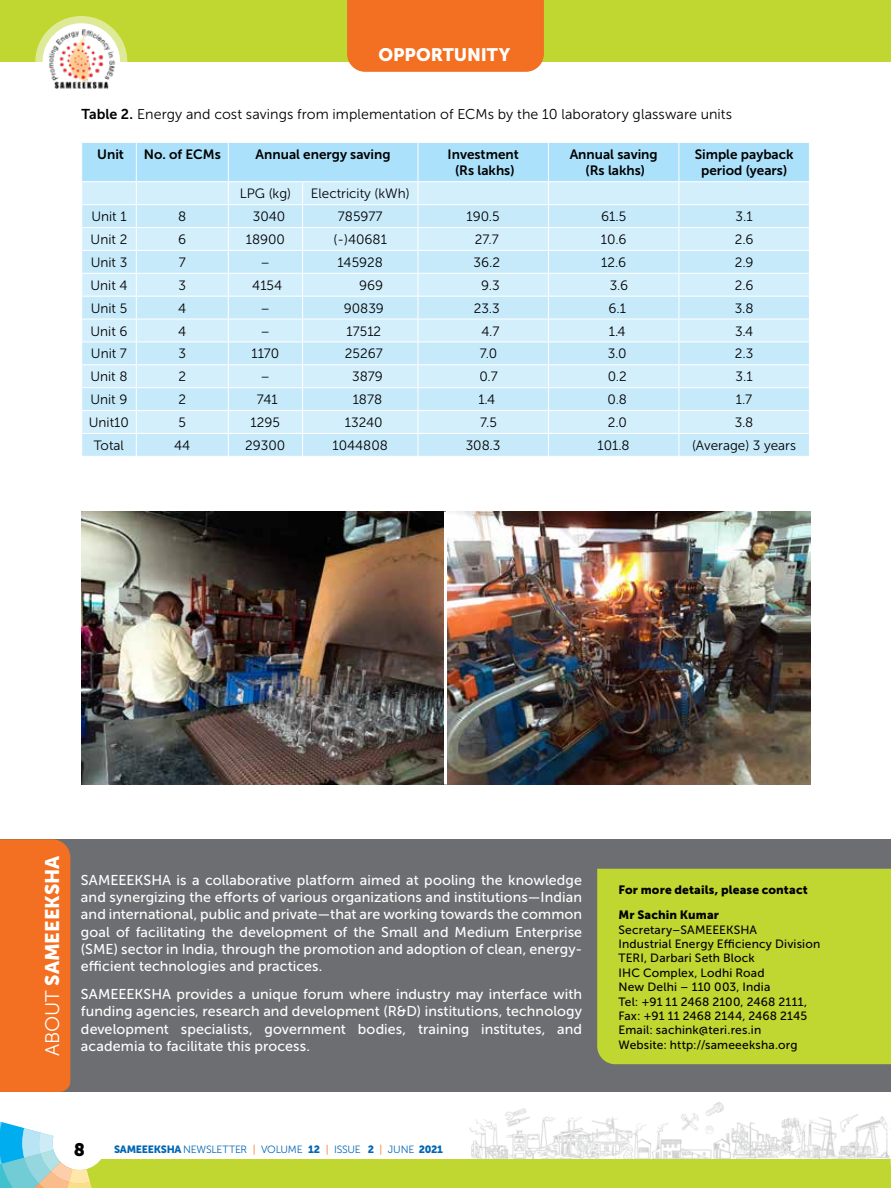
<style>
.page{position:relative;width:891px;height:1188px;background:#fff}
.page>*{position:absolute;margin:0;border:0;box-sizing:border-box;transform-origin:0 0}
.t1{font:19.65px "Museo Sans 900";color:#fff}
.t2{font:18px "Museo Sans 900";letter-spacing:-.005em;color:#fff}
.t3{font:18px "Museo Sans 900";color:#000}
.t4{font:14.25px/17.2px "Museo Sans 500";letter-spacing:.005em;color:#fff;text-align:justify}
.t5{font:14.25px "Museo Sans 300";letter-spacing:.005em;color:#000}
.t6{font:13.5px "Museo Sans 300";color:#000}
.t7{font:13.5px/16.5px "Museo Sans 700";color:#000;text-align:center}
.t8{font:12px/14.4px "Museo Sans 500";letter-spacing:.015em;color:#000}
.t9{font:12px/25.2px "Museo Sans 900";letter-spacing:.01em;color:#000}
.t10{font:10.5px "Museo Sans 300";letter-spacing:-.02em;color:#0066b3}
.s1{font-family:"Museo Sans 700"}
.s2{font-family:"Museo Sans 300"}
.s3{font-family:"Museo Sans 900"}
.s4{color:#f36f21}
</style>
<div class="page">
<img style="left:469px;top:1102px;width:422px;height:57px">
<div style="left:0;top:1159px;width:891px;height:29px;background:#bfd730"></div>
<div style="left:53px;top:1116px;width:54px;height:54px;background:#fff;border-radius:50%"></div>
<svg style="left:0;top:1121px;width:99px;height:67px"></svg>
<div style="left:0;top:0;width:891px;height:62px;background:#bfd730"></div>
<svg style="left:35px;top:16px;width:92px;height:91px"></svg>
<div style="left:43px;top:23px;width:77px;height:77px;background:#fff;border-radius:50%"></div>
<img style="left:45px;top:26px;width:74px;height:66px">
<div style="left:0;top:839px;width:891px;height:253px;background:#6d6e71"></div>
<div style="left:0;top:839px;width:70px;height:253px;background:#f36f21"></div>
<div style="left:597px;top:869px;width:294px;height:195px;background:#bfd730"></div>
<div style="left:347px;top:0;width:197px;height:72px;background:#f36f21"></div>
<svg style="left:82px;top:142px;width:727px;height:314px;background:#cbebfb"></svg>
<img style="left:81px;top:511px;width:730px;height:274px">
<hr style="left:444px;top:511px;width:3px;height:274px;background:#fff">
<p class="t2" style="left:379px;top:44px;width:133px">OPPORTUNITY</p>
<p class="t5" style="left:81px;top:106px;width:652px"><span class="s1">Table 2.</span> Energy and cost savings from implementation of ECMs by the 10 laboratory glassware units</p>
<p class="t7" style="left:97px;top:146px;width:28px">Unit</p>
<p class="t7" style="left:144px;top:146px;width:79px">No. of ECMs</p>
<p class="t7" style="left:256px;top:146px;width:137px">Annual energy saving</p>
<p class="t7" style="left:448px;top:146px;width:73px">Investment (Rs lakhs)</p>
<p class="t7" style="left:570px;top:146px;width:90px">Annual saving (Rs lakhs)</p>
<p class="t7" style="left:695px;top:146px;width:101px">Simple payback period (years)</p>
<p class="t6" style="left:240px;top:186px;width:53px">LPG (kg)</p>
<p class="t6" style="left:311px;top:186px;width:100px">Electricity (kWh)</p>
<p class="t6" style="left:91px;top:209px;width:37px">Unit 1</p>
<p class="t6" style="left:178px;top:209px;width:10px">8</p>
<p class="t6" style="left:253px;top:209px;width:34px">3040</p>
<p class="t6" style="left:338px;top:209px;width:46px">785977</p>
<p class="t6" style="left:467px;top:209px;width:35px">190.5</p>
<p class="t6" style="left:601px;top:209px;width:27px">61.5</p>
<p class="t6" style="left:736px;top:209px;width:19px">3.1</p>
<p class="t6" style="left:91px;top:232px;width:38px">Unit 2</p>
<p class="t6" style="left:178px;top:232px;width:10px">6</p>
<p class="t6" style="left:246px;top:232px;width:41px">18900</p>
<p class="t6" style="left:334px;top:232px;width:55px">(-)40681</p>
<p class="t6" style="left:475px;top:232px;width:25px">27.7</p>
<p class="t6" style="left:601px;top:232px;width:27px">10.6</p>
<p class="t6" style="left:735px;top:232px;width:20px">2.6</p>
<p class="t6" style="left:91px;top:255px;width:38px">Unit 3</p>
<p class="t6" style="left:179px;top:255px;width:9px">7</p>
<p class="t6" style="left:261px;top:255px;width:11px">–</p>
<p class="t6" style="left:338px;top:255px;width:47px">145928</p>
<p class="t6" style="left:474px;top:255px;width:28px">36.2</p>
<p class="t6" style="left:601px;top:255px;width:26px">12.6</p>
<p class="t6" style="left:735px;top:255px;width:20px">2.9</p>
<p class="t6" style="left:90px;top:278px;width:39px">Unit 4</p>
<p class="t6" style="left:179px;top:278px;width:9px">3</p>
<p class="t6" style="left:252px;top:278px;width:31px">4154</p>
<p class="t6" style="left:359px;top:278px;width:26px">969</p>
<p class="t6" style="left:481px;top:278px;width:20px">9.3</p>
<p class="t6" style="left:610px;top:278px;width:20px">3.6</p>
<p class="t6" style="left:735px;top:278px;width:20px">2.6</p>
<p class="t6" style="left:91px;top:301px;width:38px">Unit 5</p>
<p class="t6" style="left:178px;top:301px;width:10px">4</p>
<p class="t6" style="left:261px;top:301px;width:11px">–</p>
<p class="t6" style="left:344px;top:301px;width:42px">90839</p>
<p class="t6" style="left:474px;top:301px;width:27px">23.3</p>
<p class="t6" style="left:609px;top:301px;width:19px">6.1</p>
<p class="t6" style="left:735px;top:301px;width:20px">3.8</p>
<p class="t6" style="left:90px;top:324px;width:39px">Unit 6</p>
<p class="t6" style="left:178px;top:324px;width:10px">4</p>
<p class="t6" style="left:261px;top:324px;width:11px">–</p>
<p class="t6" style="left:346px;top:324px;width:36px">17512</p>
<p class="t6" style="left:482px;top:324px;width:19px">4.7</p>
<p class="t6" style="left:609px;top:324px;width:18px">1.4</p>
<p class="t6" style="left:735px;top:324px;width:19px">3.4</p>
<p class="t6" style="left:91px;top:347px;width:38px">Unit 7</p>
<p class="t6" style="left:178px;top:347px;width:9px">3</p>
<p class="t6" style="left:251px;top:347px;width:30px">1170</p>
<p class="t6" style="left:345px;top:347px;width:39px">25267</p>
<p class="t6" style="left:480px;top:347px;width:19px">7.0</p>
<p class="t6" style="left:608px;top:347px;width:20px">3.0</p>
<p class="t6" style="left:735px;top:347px;width:20px">2.3</p>
<p class="t6" style="left:90px;top:369px;width:39px">Unit 8</p>
<p class="t6" style="left:178px;top:369px;width:9px">2</p>
<p class="t6" style="left:261px;top:369px;width:11px">–</p>
<p class="t6" style="left:352px;top:369px;width:32px">3879</p>
<p class="t6" style="left:479px;top:369px;width:20px">0.7</p>
<p class="t6" style="left:608px;top:369px;width:21px">0.2</p>
<p class="t6" style="left:736px;top:369px;width:19px">3.1</p>
<p class="t6" style="left:90px;top:392px;width:39px">Unit 9</p>
<p class="t6" style="left:178px;top:392px;width:9px">2</p>
<p class="t6" style="left:257px;top:392px;width:23px">741</p>
<p class="t6" style="left:353px;top:392px;width:31px">1878</p>
<p class="t6" style="left:478px;top:392px;width:18px">1.4</p>
<p class="t6" style="left:608px;top:392px;width:21px">0.8</p>
<p class="t6" style="left:736px;top:392px;width:18px">1.7</p>
<p class="t6" style="left:89px;top:415px;width:42px">Unit10</p>
<p class="t6" style="left:179px;top:415px;width:9px">5</p>
<p class="t6" style="left:251px;top:415px;width:31px">1295</p>
<p class="t6" style="left:345px;top:415px;width:39px">13240</p>
<p class="t6" style="left:480px;top:415px;width:18px">7.5</p>
<p class="t6" style="left:608px;top:415px;width:21px">2.0</p>
<p class="t6" style="left:735px;top:415px;width:20px">3.8</p>
<p class="t6" style="left:94px;top:438px;width:31px">Total</p>
<p class="t6" style="left:174px;top:438px;width:18px">44</p>
<p class="t6" style="left:245px;top:438px;width:42px">29300</p>
<p class="t6" style="left:332px;top:438px;width:57px">1044808</p>
<p class="t6" style="left:466px;top:438px;width:36px">308.3</p>
<p class="t6" style="left:597px;top:438px;width:34px">101.8</p>
<p class="t6" style="left:692px;top:438px;width:106px">(Average) 3 years</p>
<h1 class="t1" style="left:41px;top:1056px;width:202px;rotate:-90deg"><span class="s2">ABOUT</span> SAMEEEKSHA</h1>
<p class="t4" style="left:81px;top:871px;width:503px">SAMEEEKSHA is a collaborative platform aimed at pooling the knowledge and synergizing the efforts of various organizations and institutions—Indian and international, public and private—that are working towards the common goal of facilitating the development of the Small and Medium Enterprise (SME) sector in India, through the promotion and adoption of clean, energy&shy;efficient technologies and practices.</p>
<p class="t4" style="left:81px;top:986px;width:503px">SAMEEEKSHA provides a unique forum where industry may interface with funding agencies, research and development (R&amp;D) institutions, technology development specialists, government bodies, training institutes, and academia to facilitate this process.</p>
<p class="t3" style="left:74px;top:1139px;width:13px">8</p>
<p class="t10" style="left:114px;top:1144px;width:330px"><span class="s3">SAMEEEKSHA</span> NEWSLETTER <span class="s4">|</span> VOLUME <span class="s3">12</span> <span class="s4">|</span> ISSUE <span class="s3">2</span> <span class="s4">|</span> JUNE <span class="s3">2021</span></p>
<p class="t9" style="left:619px;top:877px;width:191px">For more details, please contact<br>Mr Sachin Kumar</p>
<p class="t8" style="left:619px;top:922px;width:203px">Secretary–SAMEEEKSHA<br>Industrial Energy Efficiency Division<br>TERI, Darbari Seth Block<br>IHC Complex, Lodhi Road<br>New Delhi – 110 003, India<br>Tel: +91 11 2468 2100, 2468 2111,<br>Fax: +91 11 2468 2144, 2468 2145<br>Email: sachink@teri.res.in<br>Website: http://sameeeksha.org</p>
</div>
